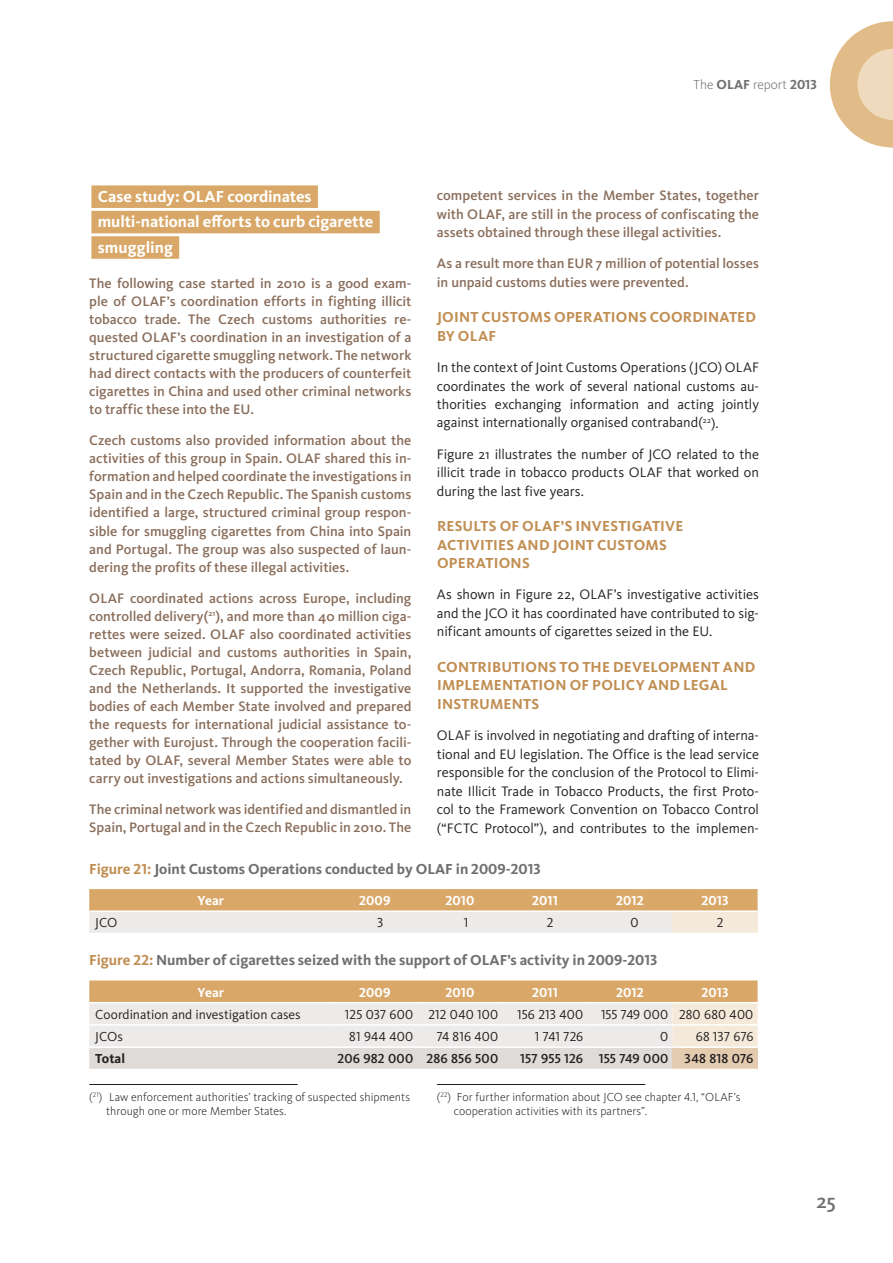
<style>
.page{position:relative;width:893px;height:1263px;background:#fff}
.page>*{position:absolute;margin:0;border:0;box-sizing:border-box;transform-origin:0 0}
.t1{font:500 21px "Kievit Pro";color:#6d6f71}
.t2{font:700 16.5px/25.3px "Kievit Pro";letter-spacing:-.005em;color:#fff}
.t3{font:700 15px/18.5px "Kievit Pro";letter-spacing:.015em;color:#c18e52}
.t4{font:700 15px "Kievit Pro";color:#6d6f71}
.t5{font:500 14.25px/18.1px "Kievit Pro";color:#896d5a;text-align:justify}
.t6{font:14.25px/18.5px "Kievit Pro";letter-spacing:-.005em;color:#231f20;text-align:justify}
.t7{font:13.5px "Kievit Pro";letter-spacing:.005em;color:#231f20}
.t8{font:700 13.5px "Kievit Pro";color:#fff}
.t9{font:500 13.5px "Kievit Pro";letter-spacing:.01em;color:#231f20}
.t10{font:300 13.5px "Kievit Pro";color:#6d6f71}
.t11{font:700 13.5px "Kievit Pro";color:#231f20}
.t12{font:300 12px/14.4px "Kievit Pro";color:#231f20}
.s1{font-weight:700}
.s2{color:#c18e52}
</style>
<div class="page">
<svg style="left:830px;top:21px;width:63px;height:127px"></svg>
<div style="left:91px;top:185px;width:227px;height:23px;background:#d9a868"></div>
<div style="left:91px;top:211px;width:289px;height:22px;background:#d9a868"></div>
<div style="left:91px;top:236px;width:88px;height:23px;background:#d9a868"></div>
<hr style="left:89px;top:1084px;width:209px;height:1px;background:#231f20">
<hr style="left:437px;top:1084px;width:208px;height:1px;background:#231f20">
<svg style="left:89px;top:889px;width:669px;height:44px;background:#e2c7a4"></svg>
<div style="left:673px;top:911px;width:85px;height:22px;background:#f5ead9"></div>
<hr style="left:89px;top:910px;width:243px;height:2px;background:#fff">
<hr style="left:332px;top:910px;width:85px;height:2px;background:#fff">
<hr style="left:417px;top:910px;width:85px;height:2px;background:#fff">
<hr style="left:502px;top:910px;width:85px;height:2px;background:#fff">
<hr style="left:587px;top:910px;width:86px;height:2px;background:#fff">
<hr style="left:673px;top:910px;width:85px;height:2px;background:#fff">
<svg style="left:89px;top:980px;width:669px;height:89px;background:#e5d6c2"></svg>
<div style="left:673px;top:1047px;width:85px;height:22px;background:#e3cbaf"></div>
<hr style="left:89px;top:1024px;width:243px;height:2px;background:#fff">
<hr style="left:332px;top:1024px;width:85px;height:2px;background:#fff">
<hr style="left:417px;top:1024px;width:85px;height:2px;background:#fff">
<hr style="left:502px;top:1024px;width:85px;height:2px;background:#fff">
<hr style="left:587px;top:1024px;width:86px;height:2px;background:#fff">
<hr style="left:673px;top:1024px;width:85px;height:2px;background:#fff">
<hr style="left:89px;top:1002px;width:243px;height:1px;background:#fff">
<hr style="left:332px;top:1002px;width:85px;height:1px;background:#fff">
<hr style="left:417px;top:1002px;width:85px;height:1px;background:#fff">
<hr style="left:502px;top:1002px;width:85px;height:1px;background:#fff">
<hr style="left:587px;top:1002px;width:86px;height:1px;background:#fff">
<hr style="left:89px;top:1046px;width:243px;height:2px;background:#fff">
<hr style="left:332px;top:1046px;width:85px;height:2px;background:#fff">
<hr style="left:417px;top:1046px;width:85px;height:2px;background:#fff">
<hr style="left:502px;top:1046px;width:85px;height:2px;background:#fff">
<hr style="left:587px;top:1046px;width:86px;height:2px;background:#fff">
<hr style="left:673px;top:1002px;width:85px;height:1px;background:#fff">
<hr style="left:673px;top:1046px;width:85px;height:2px;background:#fff">
<p class="t10" style="left:694px;top:77px;width:125px">The <span class="s1">OLAF</span> report <span class="s1">2013</span></p>
<p class="t2" style="left:98px;top:183px;width:277px">Case study: OLAF coordinates multi-national efforts to curb cigarette smuggling</p>
<p class="t5" style="left:89px;top:274px;width:324px">The following case started in 2010 is a good exam&shy;ple of OLAF’s coordination efforts in fighting illicit tobacco trade. The Czech customs authorities re&shy;quested OLAF’s coordination in an investigation of a structured cigarette smuggling network. The network had direct contacts with the producers of counterfeit cigarettes in China and used other criminal networks to traffic these into the EU.</p>
<p class="t5" style="left:89px;top:431px;width:324px">Czech customs also provided information about the activities of this group in Spain. OLAF shared this in&shy;formation and helped coordinate the investigations in Spain and in the Czech Republic. The Spanish customs identified a large, structured criminal group respon&shy;sible for smuggling cigarettes from China into Spain and Portugal. The group was also suspected of laun&shy;dering the profits of these illegal activities.</p>
<p class="t5" style="left:89px;top:589px;width:324px">OLAF coordinated actions across Europe, including controlled delivery(<sup>21</sup>), and more than 40 million ciga&shy;rettes were seized. OLAF also coordinated activities between judicial and customs authorities in Spain, Czech Republic, Portugal, Andorra, Romania, Poland and the Netherlands. It supported the investigative bodies of each Member State involved and prepared the requests for international judicial assistance to&shy;gether with Eurojust. Through the cooperation facili&shy;tated by OLAF, several Member States were able to carry out investigations and actions simultaneously.</p>
<p class="t5" style="left:89px;top:800px;width:324px">The criminal network was identified and dismantled in<br>Spain, Portugal and in the Czech Republic in 2010. The</p>
<p class="t5" style="left:437px;top:186px;width:324px">competent services in the Member States, together with OLAF, are still in the process of confiscating the assets obtained through these illegal activities.</p>
<p class="t5" style="left:437px;top:254px;width:324px">As a result more than EUR 7 million of potential losses in unpaid customs duties were prevented.</p>
<p class="t3" style="left:437px;top:308px;width:321px">JOINT CUSTOMS OPERATIONS COORDINATED<br>BY OLAF</p>
<p class="t6" style="left:437px;top:358px;width:324px">In the context of Joint Customs Operations (JCO) OLAF coordinates the work of several national customs au&shy;thorities exchanging information and acting jointly against internationally organised contraband(<sup>22</sup>).</p>
<p class="t6" style="left:437px;top:445px;width:324px">Figure 21 illustrates the number of JCO related to the illicit trade in tobacco products OLAF that worked on during the last five years.</p>
<p class="t3" style="left:437px;top:517px;width:248px">RESULTS OF OLAF’S INVESTIGATIVE<br>ACTIVITIES AND JOINT CUSTOMS<br>OPERATIONS</p>
<p class="t6" style="left:437px;top:585px;width:324px">As shown in Figure 22, OLAF’s investigative activities and the JCO it has coordinated have contributed to sig&shy;nificant amounts of cigarettes seized in the EU.</p>
<p class="t3" style="left:437px;top:658px;width:320px">CONTRIBUTIONS TO THE DEVELOPMENT AND<br>IMPLEMENTATION OF POLICY AND LEGAL<br>INSTRUMENTS</p>
<p class="t6" style="left:437px;top:726px;width:324px">OLAF is involved in negotiating and drafting of interna&shy;tional and EU legislation. The Office is the lead service responsible for the conclusion of the Protocol to Elimi&shy;nate Illicit Trade in Tobacco Products, the first Proto&shy;col to the Framework Convention on Tobacco Control (“FCTC Protocol”), and contributes to the implemen-</p>
<p class="t4" style="left:89px;top:860px;width:453px"><span class="s2">Figure 21:</span> Joint Customs Operations conducted by OLAF in 2009-2013</p>
<p class="t8" style="left:198px;top:893px;width:28px">Year</p>
<p class="t8" style="left:359px;top:893px;width:33px">2009</p>
<p class="t8" style="left:445px;top:893px;width:30px">2010</p>
<p class="t8" style="left:532px;top:893px;width:27px">2011</p>
<p class="t8" style="left:616px;top:893px;width:29px">2012</p>
<p class="t8" style="left:701px;top:893px;width:29px">2013</p>
<p class="t7" style="left:95px;top:915px;width:24px">JCO</p>
<p class="t7" style="left:377px;top:915px;width:8px">3</p>
<p class="t7" style="left:464px;top:915px;width:6px">1</p>
<p class="t7" style="left:547px;top:915px;width:8px">2</p>
<p class="t7" style="left:630px;top:915px;width:10px">0</p>
<p class="t7" style="left:717px;top:915px;width:8px">2</p>
<p class="t4" style="left:89px;top:951px;width:570px"><span class="s2">Figure 22:</span> Number of cigarettes seized with the support of OLAF’s activity in 2009-2013</p>
<p class="t8" style="left:198px;top:984px;width:28px">Year</p>
<p class="t8" style="left:359px;top:984px;width:33px">2009</p>
<p class="t8" style="left:445px;top:984px;width:30px">2010</p>
<p class="t8" style="left:532px;top:984px;width:27px">2011</p>
<p class="t8" style="left:616px;top:984px;width:29px">2012</p>
<p class="t8" style="left:701px;top:984px;width:29px">2013</p>
<p class="t7" style="left:95px;top:1006px;width:207px">Coordination and investigation cases</p>
<p class="t7" style="left:345px;top:1006px;width:155px">125 037 600 212 040 100</p>
<p class="t7" style="left:517px;top:1006px;width:68px">156 213 400</p>
<p class="t7" style="left:601px;top:1006px;width:154px">155 749 000 280 680 400</p>
<p class="t7" style="left:95px;top:1028px;width:29px">JCOs</p>
<p class="t7" style="left:349px;top:1028px;width:65px">81 944 400</p>
<p class="t7" style="left:437px;top:1028px;width:63px">74 816 400</p>
<p class="t7" style="left:535px;top:1028px;width:50px">1 741 726</p>
<p class="t7" style="left:660px;top:1028px;width:10px">0</p>
<p class="t7" style="left:696px;top:1028px;width:59px">68 137 676</p>
<p class="t11" style="left:95px;top:1051px;width:31px">Total</p>
<p class="t9" style="left:338px;top:1051px;width:162px">206 982 000 286 856 500</p>
<p class="t9" style="left:520px;top:1051px;width:235px">157 955 126 155 749 000 348 818 076</p>
<p class="t12" style="left:106px;top:1090px;width:305px;text-indent:-17px">(<sup>21</sup>) Law enforcement authorities’ tracking of suspected shipments through one or more Member States.</p>
<p class="t12" style="left:454px;top:1090px;width:288px;text-indent:-17px">(<sup>22</sup>) For further information about JCO see chapter 4.1, “OLAF’s cooperation activities with its partners”.</p>
<h1 class="t1" style="left:816px;top:1189px;width:21px">25</h1>
</div>
